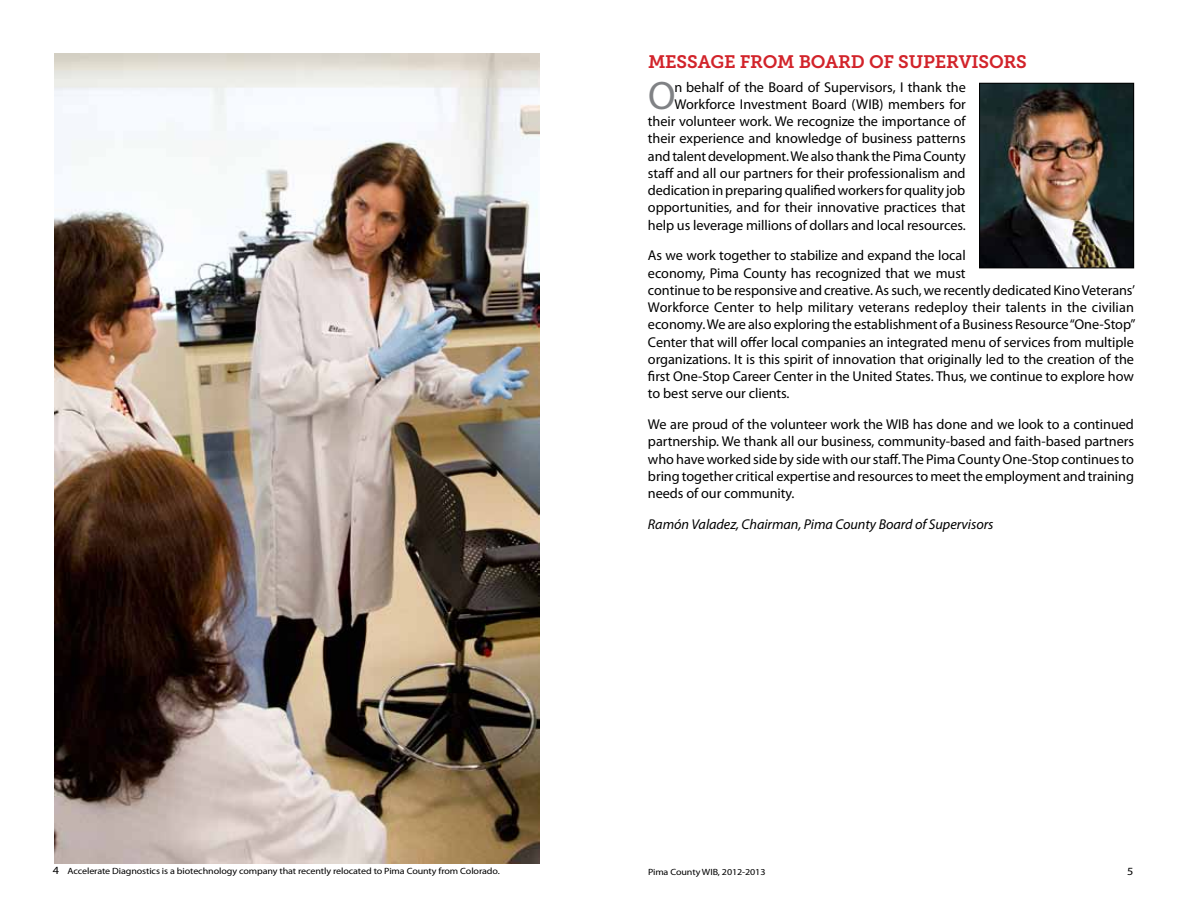
<style>
.page{position:relative;width:1188px;height:918px;background:#fff}
.page>*{position:absolute;margin:0;border:0;box-sizing:border-box;transform-origin:0 0}
.t1{font:39.9px "Myriad Pro";color:#808285}
.t2{font:18px "Museo Slab 700";letter-spacing:-.01em;color:#d2232a}
.t3{font:14.25px/17.2px "Myriad Pro";letter-spacing:-.005em;color:#000;text-align:right}
.t4{font:italic 14.25px "Myriad Pro";letter-spacing:-.005em;color:#000}
.t5{font:10.95px "Myriad Pro";color:#000;scale:1.11 1}
.t6{font:9px "Myriad Pro";letter-spacing:-.01em;color:#000;scale:1.11 1}
.s1{font-size:10.95px}
</style>
<div class="page">
<img style="left:981px;top:85px;width:151px;height:181px">
<div style="left:979px;top:83px;width:155px;height:185px;border:1px solid #000"></div>
<img style="left:54px;top:54px;width:486px;height:810px">
<p class="t2" style="left:648px;top:51px;width:380px">MESSAGE FROM BOARD OF SUPERVISORS</p>
<h1 class="t1" style="left:648px;top:71px;width:29px">O</h1>
<p class="t3" style="left:648px;top:78px;width:319px">n behalf of the Board of Supervisors, I thank the Workforce Investment Board (WIB) members for their volunteer work. We recognize the importance of their experience and knowledge of business patterns and talent development. We also thank the Pima County staff and all our partners for their professionalism and dedication in preparing qualified workers for quality job opportunities, and for their innovative practices that help us leverage millions of dollars and local resources.</p>
<p class="t3" style="left:648px;top:247px;width:489px;text-align:left">As we work together to stabilize and expand the local<br>economy, Pima County has recognized that we must<br>continue to be responsive and creative. As such, we recently dedicated Kino Veterans’ Workforce Center to help military veterans redeploy their talents in the civilian economy. We are also exploring the establishment of a Business Resource “One-Stop” Center that will offer local companies an integrated menu of services from multiple organizations. It is this spirit of innovation that originally led to the creation of the first One-Stop Career Center in the United States. Thus, we continue to explore how to best serve our clients.</p>
<p class="t3" style="left:648px;top:415px;width:488px;text-align:justify">We are proud of the volunteer work the WIB has done and we look to a continued partnership. We thank all our business, community-based and faith-based partners who have worked side by side with our staff. The Pima County One-Stop continues to bring together critical expertise and resources to meet the employment and training needs of our community.</p>
<p class="t4" style="left:648px;top:515px;width:347px">Ramón Valadez, Chairman, Pima County Board of Supervisors</p>
<p class="t6" style="left:53px;top:866px;width:404px"><span class="s1">4</span> Accelerate Diagnostics is a biotechnology company that recently relocated to Pima County from Colorado.</p>
<p class="t6" style="left:648px;top:867px;width:107px">Pima County WIB, 2012-2013</p>
<p class="t5" style="left:1127px;top:865px;width:7px">5</p>
</div>
